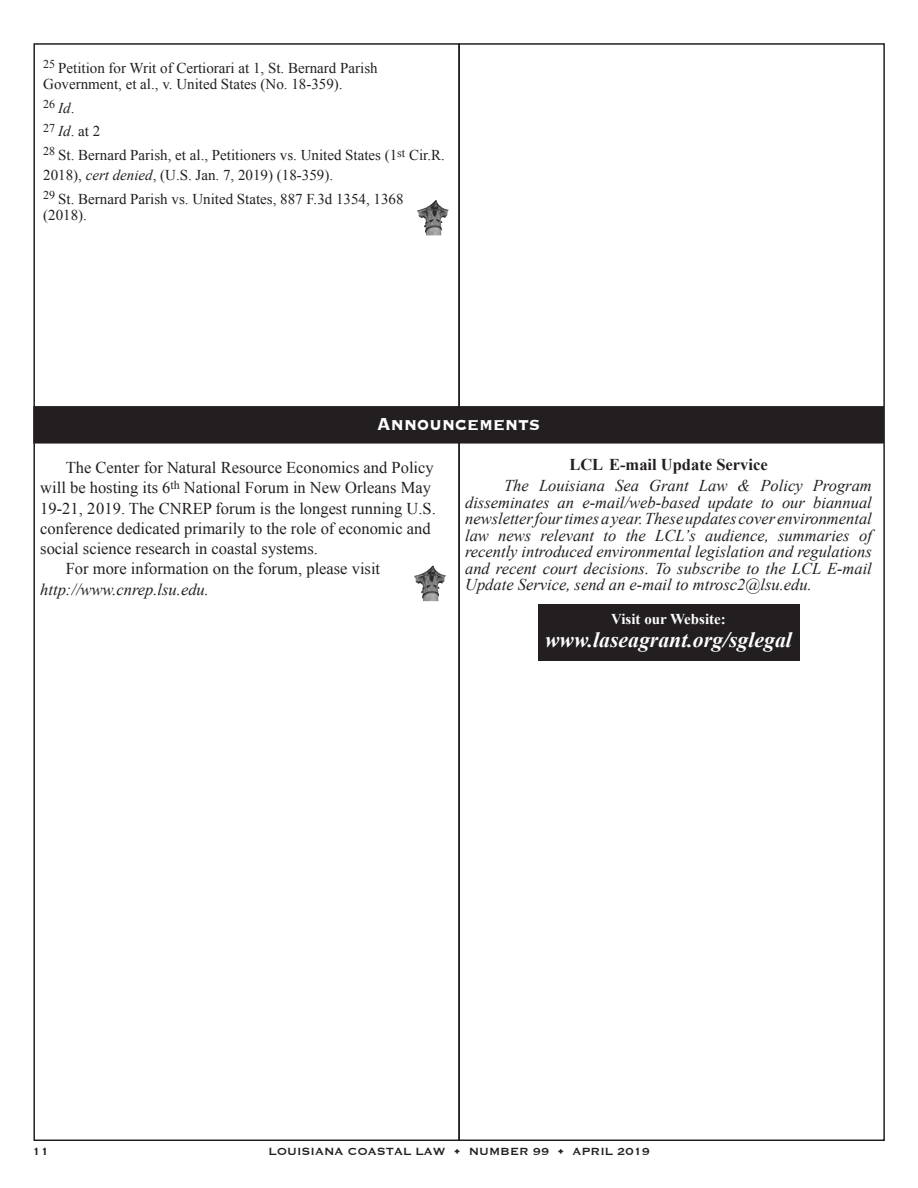
<style>
.page{position:relative;width:918px;height:1188px;background:#fff}
.page>*{position:absolute;margin:0;border:0;box-sizing:border-box;transform-origin:0 0}
.t1{font:700 22.5px "Copperplate";color:#fff;scale:.87 1}
.t2{font:italic 700 21.75px "Times New Roman";color:#fff}
.t3{font:italic 16.5px/16.5px "Times New Roman";color:#231f20;text-align:justify}
.LCL_All_Body_Type_11{font:16.5px/20.2px "Times New Roman";color:#231f20}
.t4{font:700 16.5px "Times New Roman";color:#231f20}
.LCL_All_Body_Type_11-2{font:15px/16.5px "Times New Roman";color:#231f20}
.t5{font:700 15px "Times New Roman";color:#fff}
.t6{font:13.5px "Copperplate";color:#231f20}
.LCL_All_Body_Type_11-3{font:12px "Times New Roman";color:#231f20}
.s1{font-style:italic;font-size:15px}
.s2{font-size:15px}
.s3{font-style:italic}
</style>
<div class="page">
<svg style="left:429px;top:200px;width:6px;height:6px"></svg>
<div style="left:538px;top:605px;width:261px;height:56px;background:#231f20"></div>
<div style="left:34px;top:407px;width:849px;height:36px;background:#231f20"></div>
<div style="left:33px;top:406px;width:851px;height:38px;border:2px solid #231f20"></div>
<svg style="left:426px;top:566px;width:6px;height:6px"></svg>
<p class="LCL_All_Body_Type_11-2" style="left:43px;top:59px;width:336px"><sup>25</sup> Petition for Writ of Certiorari at 1, St. Bernard Parish<br>Government, et al., v. United States (No. 18-359).</p>
<p class="LCL_All_Body_Type_11-3" style="left:43px;top:96px;width:33px">26 <span class="s1">Id</span><span class="s2">.</span></p>
<p class="LCL_All_Body_Type_11-2" style="left:43px;top:123px;width:59px"><sup>27</sup> <span class="s3">Id</span>. at 2</p>
<p class="LCL_All_Body_Type_11-2" style="left:43px;top:144px;width:403px;line-height:20.2px"><sup>28</sup> St. Bernard Parish, et al., Petitioners vs. United States (1<sup>st</sup> Cir.R.<br>2018), <span class="s3">cert denied</span>, (U.S. Jan. 7, 2019) (18-359).</p>
<p class="LCL_All_Body_Type_11-2" style="left:43px;top:190px;width:362px"><sup>29</sup> St. Bernard Parish vs. United States, 887 F.3d 1354, 1368 (2018).</p>
<p class="t1" style="left:377px;top:410px;width:189px">Announcements</p>
<p class="LCL_All_Body_Type_11" style="left:40px;top:457px;width:397px;text-indent:26px">The Center for Natural Resource Economics and Policy will be hosting its 6<sup>th</sup> National Forum in New Orleans May 19-21, 2019. The CNREP forum is the longest running U.S. conference dedicated primarily to the role of economic and social science research in coastal systems.</p>
<p class="LCL_All_Body_Type_11" style="left:40px;top:559px;width:341px;text-indent:26px">For more information on the forum, please visit <span class="s3">http://www.cnrep.lsu.edu.</span></p>
<p class="t4" style="left:569px;top:453px;width:200px">LCL E-mail Update Service</p>
<p class="t3" style="left:465px;top:477px;width:408px;text-indent:39px">The Louisiana Sea Grant Law &amp; Policy Program disseminates an e-mail/web-based update to our biannual newsletter four times a year. These updates cover environmental law news relevant to the LCL’s audience, summaries of recently introduced environmental legislation and regulations and recent court decisions. To subscribe to the LCL E-mail Update Service, send an e-mail to mtrosc2@lsu.edu.</p>
<p class="t5" style="left:611px;top:609px;width:116px">Visit our Website:</p>
<p class="t2" style="left:545px;top:624px;width:248px">www.laseagrant.org/sglegal</p>
<p class="t6" style="left:33px;top:1143px;width:18px">11</p>
<p class="t6" style="left:269px;top:1143px;width:383px">LOUISIANA COASTAL LAW • NUMBER 99 • APRIL 2019</p>
</div>
